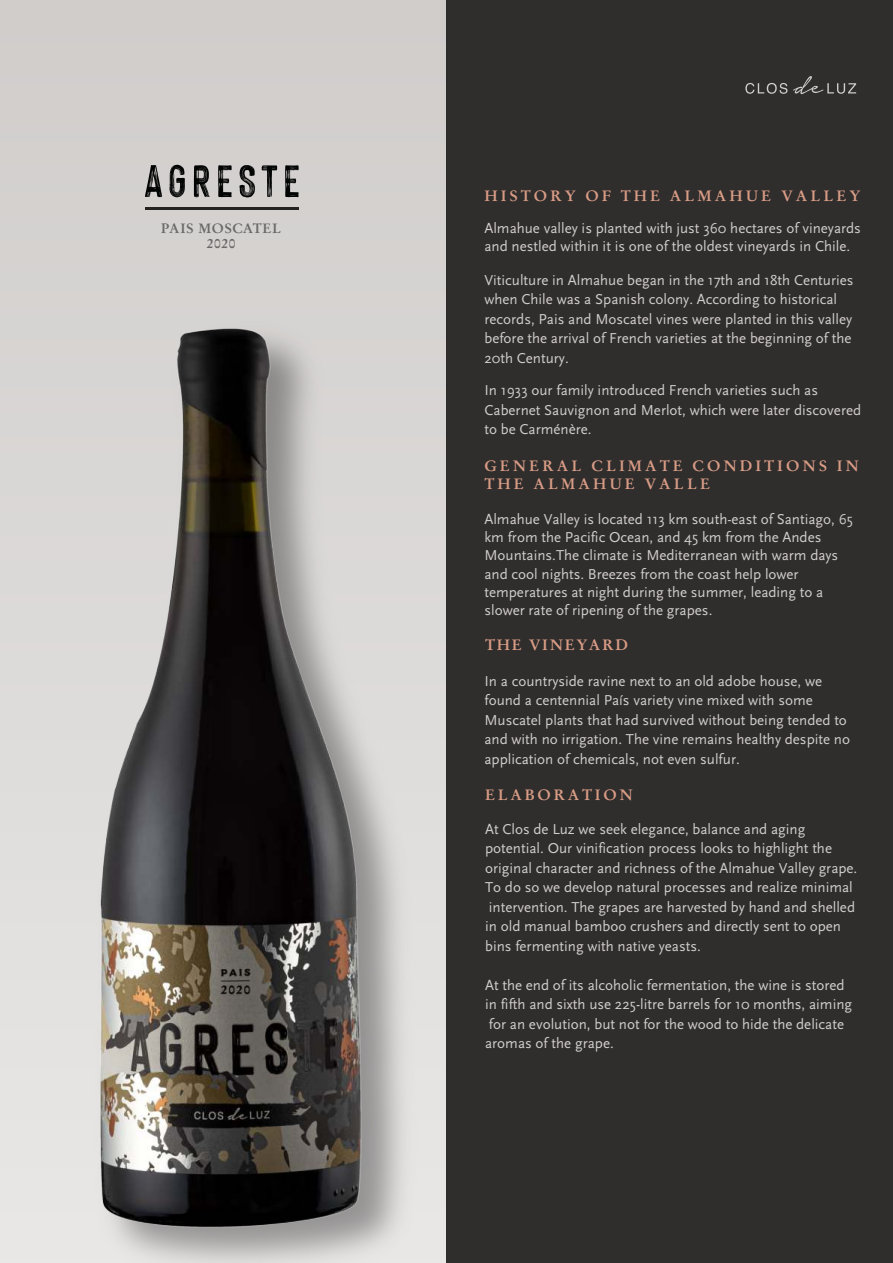
<style>
.page{position:relative;width:893px;height:1263px;background:#fff}
.page>*{position:absolute;margin:0;border:0;box-sizing:border-box;transform-origin:0 0}
.t1{font:15px/19.5px "Scala Sans";color:#d0cdcb}
.t2{font:700 15px/18px "Stempel Garamond LT Std";letter-spacing:.2em;color:#d89c85}
.t3{font:700 15px "Stempel Garamond LT Std";letter-spacing:.11em;color:#d89c85}
.t4{font:700 15px "Stempel Garamond LT Std";letter-spacing:.18em;color:#d89c85}
.t5{font:700 13.5px/15px "Stempel Garamond LT Std";letter-spacing:.045em;color:#6b6868;text-align:center}
</style>
<div class="page">
<div style="left:0;top:0;width:447px;height:1263px;background:#d0cdcb"></div>
<div style="left:446px;top:0;width:447px;height:1262px;background:#302d2d"></div>
<svg style="left:745px;top:83px;width:42px;height:11px"></svg>
<svg style="left:793px;top:76px;width:63px;height:18px"></svg>
<svg style="left:146px;top:165px;width:15px;height:25px"></svg>
<svg style="left:169px;top:165px;width:16px;height:25px"></svg>
<svg style="left:194px;top:165px;width:15px;height:25px"></svg>
<svg style="left:218px;top:165px;width:14px;height:25px"></svg>
<svg style="left:239px;top:165px;width:16px;height:25px"></svg>
<svg style="left:262px;top:165px;width:15px;height:25px"></svg>
<svg style="left:285px;top:165px;width:14px;height:25px"></svg>
<img style="left:0;top:190px;width:567px;height:1073px">
<p class="t5" style="left:161px;top:221px;width:121px">PAIS MOSCATEL<br>2020</p>
<p class="t2" style="left:484px;top:187px;width:377px">HISTORY OF THE ALMAHUE VALLEY</p>
<p class="t1" style="left:484px;top:221px;width:378px;line-height:18px">Almahue valley is planted with just 360 hectares of vineyards and nestled within it is one of the oldest vineyards in Chile.</p>
<p class="t1" style="left:484px;top:272px;width:371px">Viticulture in Almahue began in the 17th and 18th Centuries when Chile was a Spanish colony. According to historical records, Pais and Moscatel vines were planted in this valley before the arrival of French varieties at the beginning of the 20th Century.</p>
<p class="t1" style="left:484px;top:382px;width:378px">In 1933 our family introduced French varieties such as<br>Cabernet Sauvignon and Merlot, which were later discovered to be Carménère.</p>
<p class="t2" style="left:484px;top:457px;width:376px">GENERAL CLIMATE CONDITIONS IN<br>THE ALMAHUE VALLE</p>
<p class="t1" style="left:484px;top:512px;width:370px;line-height:18px">Almahue Valley is located 113 km south-east of Santiago, 65 km from the Pacific Ocean, and 45 km from the Andes Mountains.The climate is Mediterranean with warm days and cool nights. Breezes from the coast help lower temperatures at night during the summer, leading to a slower rate of ripening of the grapes.</p>
<p class="t3" style="left:485px;top:636px;width:144px">THE VINEYARD</p>
<p class="t1" style="left:484px;top:672px;width:367px">In a countryside ravine next to an old adobe house, we found a centennial País variety vine mixed with some Muscatel plants that had survived without being tended to and with no irrigation. The vine remains healthy despite no application of chemicals, not even sulfur.</p>
<p class="t4" style="left:485px;top:786px;width:149px">ELABORATION</p>
<p class="t1" style="left:485px;top:820px;width:374px">At Clos de Luz we seek elegance, balance and aging potential. Our vinification process looks to highlight the original character and richness of the Almahue Valley grape.<br>To do so we develop natural processes and realize minimal intervention. The grapes are harvested by hand and shelled in old manual bamboo crushers and directly sent to open bins fermenting with native yeasts.</p>
<p class="t1" style="left:485px;top:976px;width:368px">At the end of its alcoholic fermentation, the wine is stored in fifth and sixth use 225-litre barrels for 10 months, aiming for an evolution, but not for the wood to hide the delicate aromas of the grape.</p>
</div>
